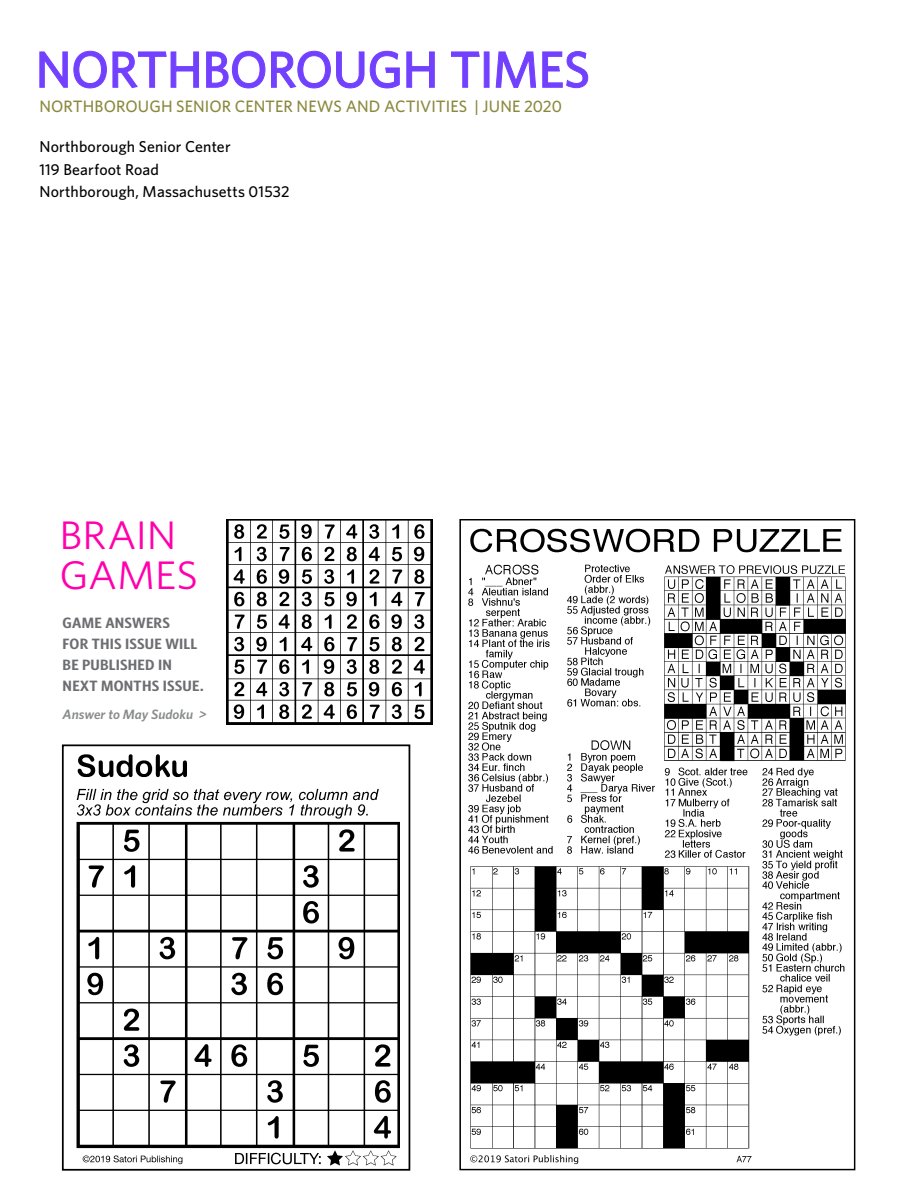
<style>
.page{position:relative;width:918px;height:1188px;background:#fff}
.page>*{position:absolute;margin:0;border:0;box-sizing:border-box;transform-origin:0 0}
.t1{font:39.9px/40.5px "Whitney";letter-spacing:-.005em;color:#ff00ac;scale:1.05 1}
.t2{font:500 16.5px "Whitney";letter-spacing:.005em;color:#8b893e}
.t3{font:500 15.75px/22.5px "Whitney";letter-spacing:.01em;color:#000}
.t4{font:600 15px/21px "Whitney Condensed";letter-spacing:.01em;color:#6d6e71;scale:1.18 1}
.t5{font:italic 600 13.5px "Whitney";color:#888a8c}
</style>
<div class="page">
<svg style="left:39px;top:50px;width:550px;height:39px"></svg>
<img style="left:76px;top:754px;width:323px;height:412px">
<div style="left:62px;top:744px;width:348px;height:427px;border:2px solid #000"></div>
<img style="left:468px;top:528px;width:378px;height:637px">
<img style="left:226px;top:519px;width:207px;height:206px">
<p class="t2" style="left:39px;top:97px;width:524px">NORTHBOROUGH SENIOR CENTER NEWS AND ACTIVITIES | JUNE 2020</p>
<p class="t3" style="left:39px;top:135px;width:252px">Northborough Senior Center<br>119 Bearfoot Road<br>Northborough, Massachusetts 01532</p>
<h1 class="t1" style="left:60px;top:514px;width:133px">BRAIN<br>GAMES</h1>
<p class="t4" style="left:63px;top:612px;width:121px">GAME ANSWERS<br>FOR THIS ISSUE WILL<br>BE PUBLISHED IN<br>NEXT MONTHS ISSUE.</p>
<p class="t5" style="left:63px;top:706px;width:146px">Answer to May Sudoku &gt;</p>
</div>
